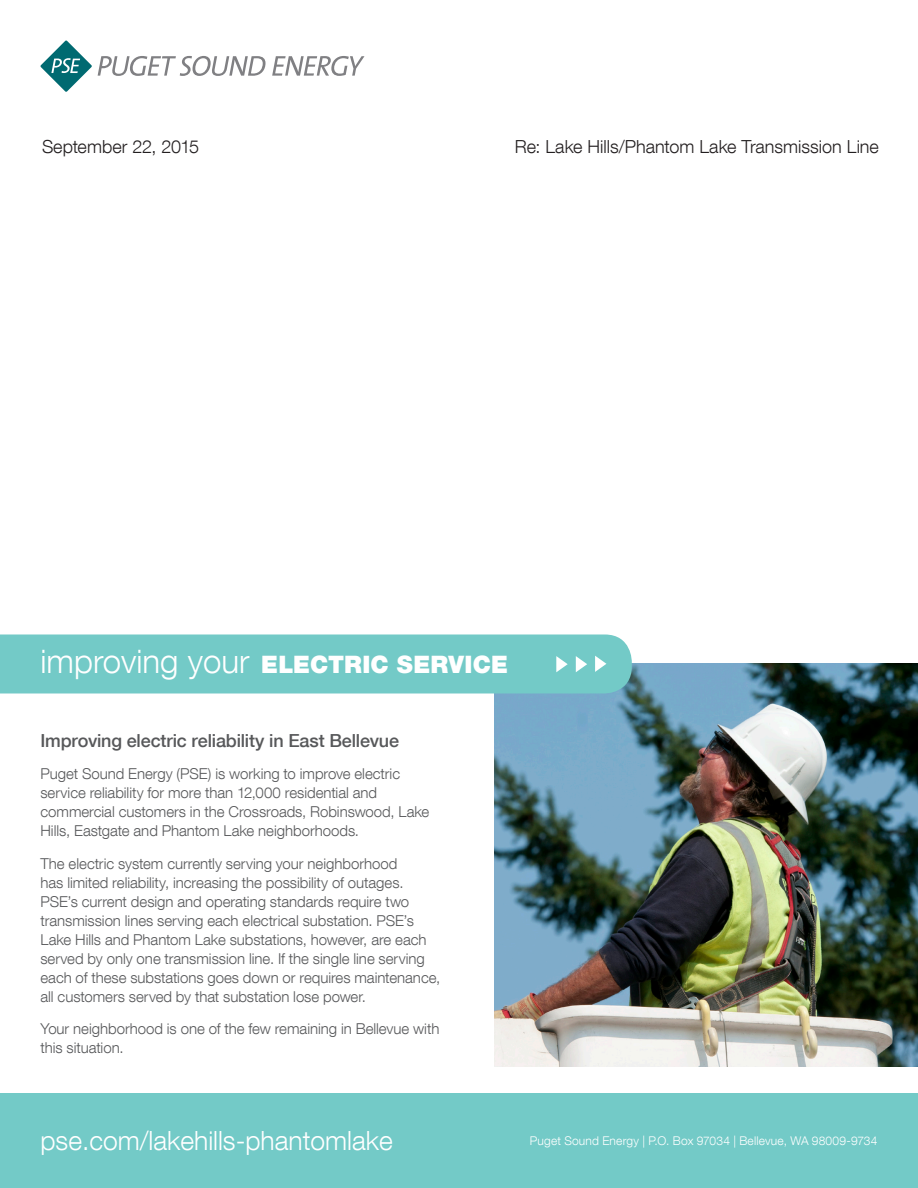
<style>
.page{position:relative;width:918px;height:1188px;background:#fff}
.page>*{position:absolute;margin:0;border:0;box-sizing:border-box;transform-origin:0 0}
.t1{font:300 26.4px "Helvetica Neue LT Com";color:#fff}
.t2{font:900 24px "Helvetica Neue LT Com";letter-spacing:.01em;color:#fff}
.Sub-heading{font:300 18px "Helvetica Neue LT Com";color:#231f20}
.Copy{font:500 18px "Helvetica Neue LT Com";letter-spacing:-.01em;color:#57585a}
.Copy-2{font:300 15px/18.9px "Helvetica Neue LT Com";letter-spacing:-.005em;color:#57585a}
.Copy-3{font:300 12px "Helvetica Neue LT Com";letter-spacing:.015em;color:#fff}
.s1{font-weight:300;font-size:33px}
</style>
<div class="page">
<div style="left:0;top:1094px;width:918px;height:94px;background:#73cac7"></div>
<svg style="left:98px;top:56px;width:168px;height:20px"></svg>
<svg style="left:272px;top:56px;width:92px;height:20px"></svg>
<svg style="left:40px;top:40px;width:52px;height:52px"></svg>
<img style="left:494px;top:664px;width:424px;height:402px">
<div style="left:0;top:634px;width:632px;height:59px;background:#73cac7"></div>
<h2 class="Sub-heading" style="left:42px;top:135px;width:159px">September 22, 2015</h2>
<h2 class="Sub-heading" style="left:515px;top:135px;width:366px">Re: Lake Hills/Phantom Lake Transmission Line</h2>
<p class="t2" style="left:40px;top:650px;width:469px"><span class="s1">improving your</span> ELECTRIC SERVICE</p>
<p class="Copy" style="left:40px;top:730px;width:360px">Improving electric reliability in East Bellevue</p>
<p class="Copy-2" style="left:40px;top:764px;width:390px">Puget Sound Energy (PSE) is working to improve electric service reliability for more than 12,000 residential and commercial customers in the Crossroads, Robinswood, Lake Hills, Eastgate and Phantom Lake neighborhoods.</p>
<p class="Copy-2" style="left:40px;top:854px;width:401px">The electric system currently serving your neighborhood<br>has limited reliability, increasing the possibility of outages.<br>PSE’s current design and operating standards require two transmission lines serving each electrical substation. PSE’s Lake Hills and Phantom Lake substations, however, are each served by only one transmission line. If the single line serving each of these substations goes down or requires maintenance, all customers served by that substation lose power.</p>
<p class="Copy-2" style="left:40px;top:1019px;width:400px">Your neighborhood is one of the few remaining in Bellevue with this situation.</p>
<p class="t1" style="left:40px;top:1125px;width:354px">pse.com/lakehills-phantomlake</p>
<p class="Copy-3" style="left:530px;top:1133px;width:349px">Puget Sound Energy | P.O. Box 97034 | Bellevue, WA 98009-9734</p>
</div>
